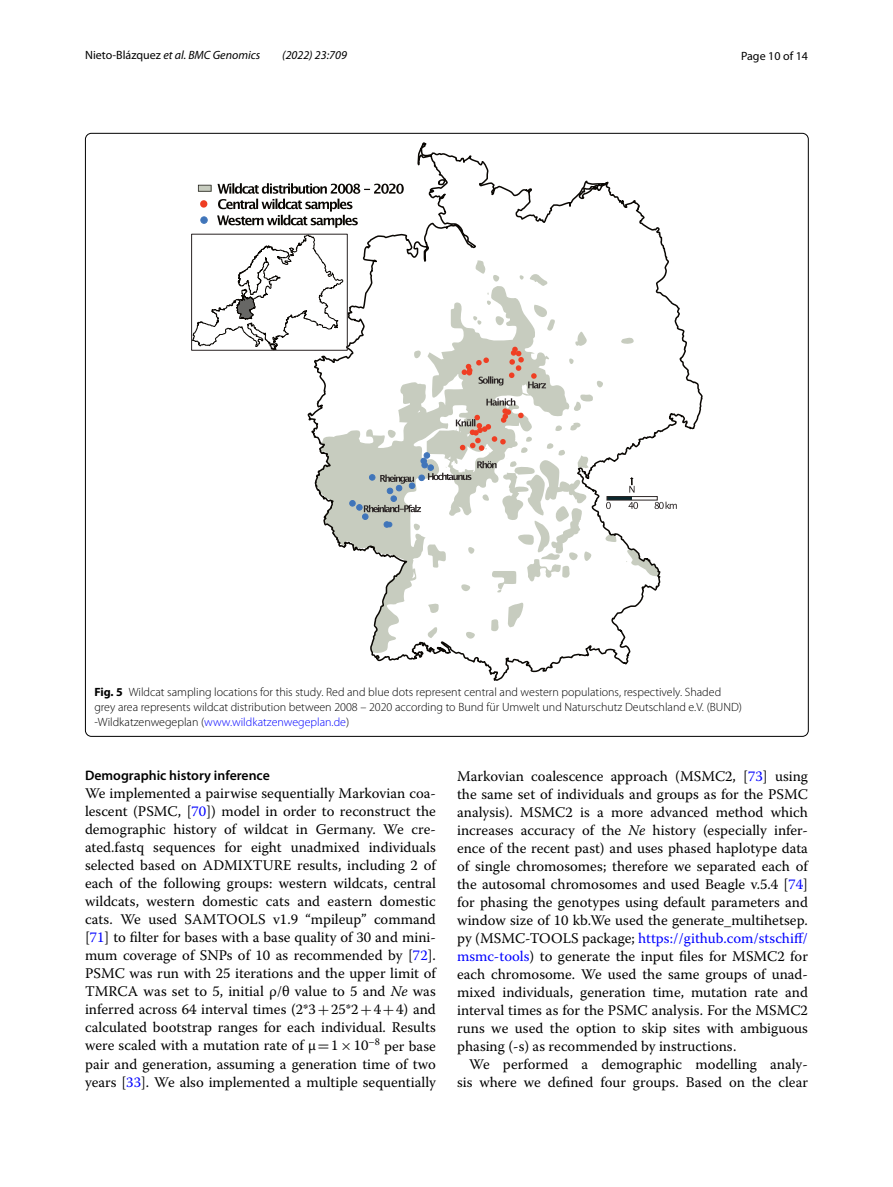
<style>
.page{position:relative;width:893px;height:1187px;background:#fff}
.page>*{position:absolute;margin:0;border:0;box-sizing:border-box;transform-origin:0 0}
.t1{font:14.7px/18px "Warnock Pro";color:#000;text-align:justify}
.t2{font:600 13.8px "Myriad Pro";color:#000}
.t3{font:300 12px/15px "Myriad Pro";color:#000}
.t4{font:italic 12px "Myriad Pro";color:#000}
.t5{font:12px "Myriad Pro";color:#000}
.s1{font-style:normal}
.s2{font-weight:700}
.s3{color:#00f}
.s4{font-style:italic}
.s5{font-family:"MTSY"}
</style>
<div class="page">
<svg style="left:370px;top:142px;width:333px;height:539px"></svg>
<svg style="left:192px;top:183px;width:485px;height:409px"></svg>
<p class="t4" style="left:85px;top:48px;width:177px"><span class="s1">Nieto‑Blázquez</span> et al. BMC Genomics</p>
<p class="t4" style="left:282px;top:48px;width:66px">(2022) 23:709</p>
<p class="t5" style="left:741px;top:48px;width:68px">Page 10 of 14</p>
<p class="t3" style="left:94px;top:684px;width:649px"><span class="s2">Fig. 5</span> Wildcat sampling locations for this study. Red and blue dots represent central and western populations, respectively. Shaded grey area represents wildcat distribution between 2008 – 2020 according to Bund für Umwelt und Naturschutz Deutschland e.V. (BUND) -Wildkatzenwegeplan (<span class="s3">www.wildkatzenwegeplan.de</span>)</p>
<p class="t2" style="left:85px;top:766px;width:186px">Demographic history inference</p>
<p class="t1" style="left:85px;top:784px;width:352px">We implemented a pairwise sequentially Markovian coa&shy;lescent (PSMC, [<span class="s3">70</span>]) model in order to reconstruct the demographic history of wildcat in Germany. We cre&shy;ated.fastq sequences for eight unadmixed individuals selected based on ADMIXTURE results, including 2 of each of the following groups: western wildcats, central wildcats, western domestic cats and eastern domestic cats. We used SAMTOOLS v1.9 “mpileup” command [<span class="s3">71</span>] to filter for bases with a base quality of 30 and mini&shy;mum coverage of SNPs of 10 as recommended by [<span class="s3">72</span>].<br>PSMC was run with 25 iterations and the upper limit of TMRCA was set to 5, initial ρ/θ value to 5 and <span class="s4">Ne</span> was inferred across 64 interval times (2*3<span class="s5">+</span>25*2<span class="s5">+</span>4<span class="s5">+</span>4) and calculated bootstrap ranges for each individual. Results were scaled with a mutation rate of µ<span class="s5">=</span>1<span class="s5">×</span> -10<sup>–8</sup> per base pair and generation, assuming a generation time of two years [<span class="s3">33</span>]. We also implemented a multiple sequentially</p>
<p class="t1" style="left:457px;top:766px;width:352px">Markovian coalescence approach (MSMC2, [<span class="s3">73</span>] using the same set of individuals and groups as for the PSMC analysis). MSMC2 is a more advanced method which increases accuracy of the <span class="s4">Ne</span> history (especially infer&shy;ence of the recent past) and uses phased haplotype data of single chromosomes; therefore we separated each of the autosomal chromosomes and used Beagle v.5.4 [<span class="s3">74</span>] for phasing the genotypes using default parameters and window size of 10 kb.We used the generate_multihetsep. py (MSMC-TOOLS package; <span class="s3">https://github.com/stschiff/ msmc-tools</span>) to generate the input files for MSMC2 for each chromosome. We used the same groups of unad&shy;mixed individuals, generation time, mutation rate and interval times as for the PSMC analysis. For the MSMC2 runs we used the option to skip sites with ambiguous phasing (-s) as recommended by instructions.</p>
<p class="t1" style="left:457px;top:1054px;width:352px;text-align:right">We performed a demographic modelling analy&shy;sis where we defined four groups. Based on the clear</p>
</div>
